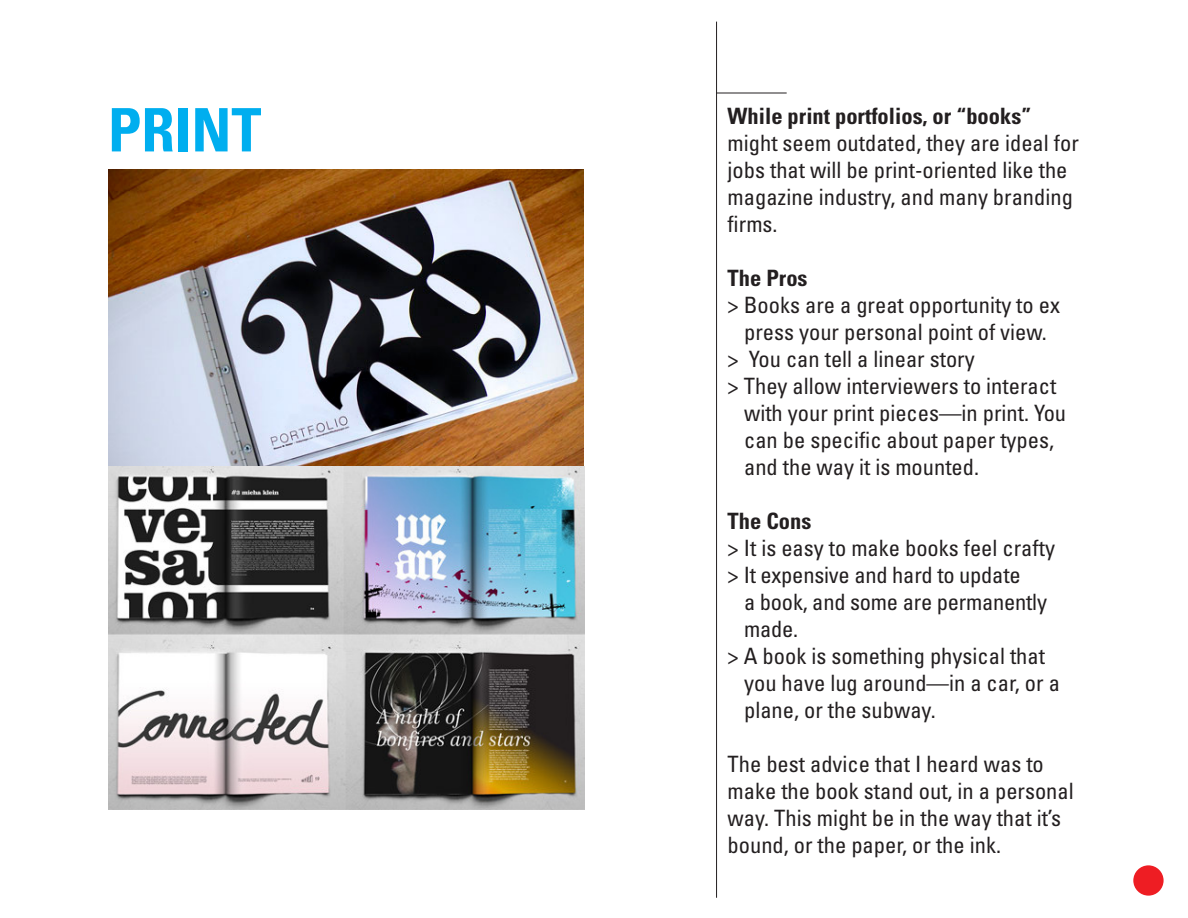
<style>
.page{position:relative;width:1188px;height:918px;background:#fff}
.page>*{position:absolute;margin:0;border:0;box-sizing:border-box;transform-origin:0 0}
.Paragraph_Style_1{font:700 condensed 60px "Univers LT Std";color:#00aeef}
.Paragraph_Style_1-2{font:condensed 22.5px/27px "Univers LT Std";color:#231f20}
.Paragraph_Style_1-3{font:700 condensed 22.5px "Univers LT Std";color:#231f20}
.s1{font-weight:700}
</style>
<div class="page">
<img style="left:108px;top:170px;width:476px;height:296px">
<img style="left:108px;top:466px;width:476px;height:344px">
<hr style="left:716px;top:22px;width:1px;height:876px;background:#231f20">
<hr style="left:717px;top:93px;width:70px;height:1px;background:#231f20">
<div style="left:1133px;top:865px;width:31px;height:31px;background:#ee1d23;border-radius:50%"></div>
<p class="Paragraph_Style_1" style="left:108px;top:93px;width:155px">PRINT</p>
<p class="Paragraph_Style_1-2" style="left:728px;top:102px;width:353px"><span class="s1">While print portfolios, or “books” </span>might seem outdated, they are ideal for jobs that will be print-oriented like the magazine industry, and many branding firms.</p>
<p class="Paragraph_Style_1-3" style="left:728px;top:264px;width:81px">The Pros</p>
<p class="Paragraph_Style_1-2" style="left:728px;top:291px;width:334px;text-align:center">&gt; Books are a great opportunity to ex press your personal point of view.</p>
<p class="Paragraph_Style_1-2" style="left:728px;top:345px;width:249px">&gt; You can tell a linear story</p>
<p class="Paragraph_Style_1-2" style="left:744px;top:372px;width:324px;text-indent:-16px">&gt; They allow interviewers to interact with your print pieces—in print. You can be specific about paper types, and the way it is mounted.</p>
<p class="Paragraph_Style_1-3" style="left:728px;top:507px;width:85px">The Cons</p>
<p class="Paragraph_Style_1-2" style="left:728px;top:534px;width:329px">&gt; It is easy to make books feel crafty</p>
<p class="Paragraph_Style_1-2" style="left:728px;top:561px;width:294px">&gt; It expensive and hard to update</p>
<p class="Paragraph_Style_1-2" style="left:744px;top:588px;width:304px">a book, and some are permanently made.</p>
<p class="Paragraph_Style_1-2" style="left:744px;top:642px;width:317px;text-indent:-16px">&gt; A book is something physical that you have lug around—in a car, or a plane, or the subway.</p>
<p class="Paragraph_Style_1-2" style="left:728px;top:750px;width:348px">The best advice that I heard was to make the book stand out, in a personal way. This might be in the way that it’s bound, or the paper, or the ink.</p>
</div>
